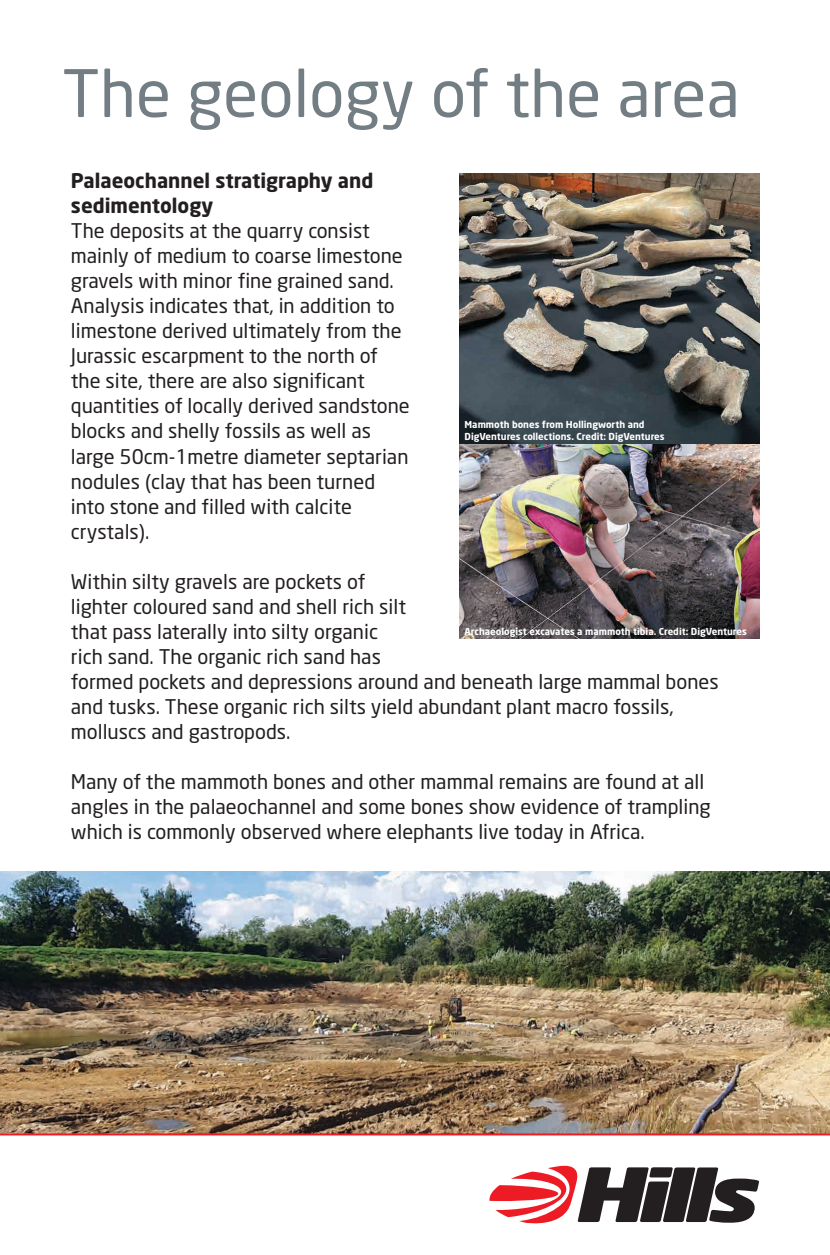
<style>
.page{position:relative;width:830px;height:1255px;background:#fff}
.page>*{position:absolute;margin:0;border:0;box-sizing:border-box;transform-origin:0 0}
.t1{font:64.5px "Neo Sans";color:#727d84}
.t2{font:20px/25px "Neo Sans";color:#231f20}
.t3{font:700 20px/25px "Neo Sans";color:#231f20}
.t4{font:700 9.5px/11.4px "Neo Sans";color:#fff}
</style>
<div class="page">
<img style="left:459px;top:173px;width:299px;height:465px">
<img style="left:0;top:871px;width:829px;height:262px">
<hr style="left:0;top:1133px;width:829px;height:2px;background:#ed1c24">
<svg style="left:489px;top:1165px;width:269px;height:59px"></svg>
<h1 class="t1" style="left:62px;top:54px;width:679px">The geology of the area</h1>
<p class="t3" style="left:71px;top:168px;width:304px">Palaeochannel stratigraphy and sedimentology</p>
<p class="t2" style="left:71px;top:218px;width:340px">The deposits at the quarry consist mainly of medium to coarse limestone gravels with minor fine grained sand.<br>Analysis indicates that, in addition to limestone derived ultimately from the Jurassic escarpment to the north of the site, there are also significant quantities of locally derived sandstone blocks and shelly fossils as well as large 50cm-1metre diameter septarian nodules (clay that has been turned into stone and filled with calcite crystals).</p>
<p class="t2" style="left:71px;top:568px;width:649px">Within silty gravels are pockets of<br>lighter coloured sand and shell rich silt<br>that pass laterally into silty organic<br>rich sand. The organic rich sand has<br>formed pockets and depressions around and beneath large mammal bones and tusks. These organic rich silts yield abundant plant macro fossils, molluscs and gastropods.</p>
<p class="t2" style="left:71px;top:768px;width:641px">Many of the mammoth bones and other mammal remains are found at all angles in the palaeochannel and some bones show evidence of trampling which is commonly observed where elephants live today in Africa.</p>
<p class="t4" style="left:464px;top:419px;width:201px">Mammoth bones from Hollingworth and<br>DigVentures collections. Credit: DigVentures</p>
<p class="t4" style="left:464px;top:625px;width:284px">Archaeologist excavates a mammoth tibia. Credit: DigVentures</p>
</div>
